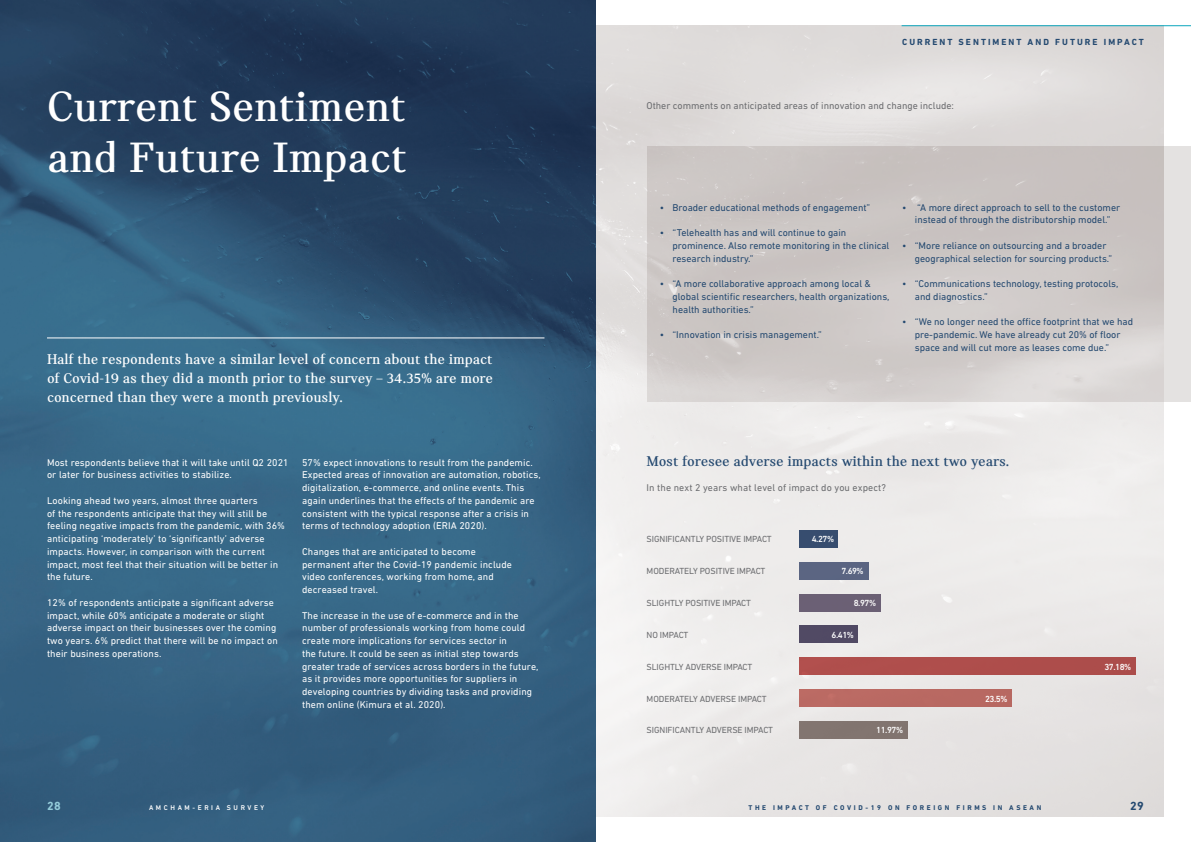
<style>
.page{position:relative;width:1191px;height:842px;background:#fff}
.page>*{position:absolute;margin:0;border:0;box-sizing:border-box;transform-origin:0 0}
.t1{font:700 45px/51px "Catalog";letter-spacing:.01em;color:#fff}
.t2{font:700 15px/19.1px "Catalog";letter-spacing:.005em;color:#fff;text-align:justify}
.t3{font:700 15px "Catalog";letter-spacing:.005em;color:#244970}
.t4{font:700 12px "DIN Next LT Pro";color:#94ccda}
.t5{font:700 12px "DIN Next LT Pro";color:#244970}
.t6{font:10px/12.8px "DIN Next LT Pro";letter-spacing:.01em;color:#fff}
.t7{font:10px/12.8px "DIN Next LT Pro";color:#244970}
.t8{font:10px "DIN Next LT Pro";color:#6c6d70}
.t9{font:9px "DIN Next LT Pro";letter-spacing:-.01em;color:#6c6d70}
.t10{font:500 9px "DIN Next LT Pro";letter-spacing:-.05em;color:#fff}
.t11{font:700 9px "DIN Next LT Pro";letter-spacing:.225em;color:#244970}
.t12{font:700 7px "DIN Next LT Pro";letter-spacing:.37em;color:#244970}
.t13{font:500 7px "DIN Next LT Pro";letter-spacing:.37em;color:#fff}
</style>
<div class="page">
<img style="left:595px;top:26px;width:568px;height:790px">
<img style="left:0;top:0;width:595px;height:842px">
<hr style="left:47px;top:338px;width:497px;height:1px;background:#fff">
<svg style="left:646px;top:147px;width:545px;height:255px;fill:#ccc7c5"></svg>
<hr style="left:901px;top:26px;width:290px;height:1px;background:#0ca6bd">
<div style="left:799px;top:689px;width:212px;height:18px;background:#b96962"></div>
<div style="left:799px;top:593px;width:81px;height:18px;background:#6b6075"></div>
<div style="left:799px;top:721px;width:108px;height:18px;background:#827570"></div>
<div style="left:799px;top:625px;width:58px;height:18px;background:#514a64"></div>
<div style="left:799px;top:562px;width:69px;height:18px;background:#5b6582"></div>
<div style="left:799px;top:530px;width:38px;height:18px;background:#374d6f"></div>
<div style="left:799px;top:657px;width:336px;height:18px;background:#af4e4c"></div>
<p class="t1" style="left:47px;top:81px;width:361px">Current Sentiment and Future Impact</p>
<p class="t2" style="left:47px;top:349px;width:447px">Half the respondents have a similar level of concern about the impact of Covid-19 as they did a month prior to the survey – 34.35% are more concerned than they were a month previously.</p>
<p class="t6" style="left:47px;top:456px;width:243px">Most respondents believe that it will take until Q2 2021 or later for business activities to stabilize.</p>
<p class="t6" style="left:47px;top:494px;width:239px">Looking ahead two years, almost three quarters<br>of the respondents anticipate that they will still be feeling negative impacts from the pandemic, with 36% anticipating ‘moderately’ to ‘significantly’ adverse impacts. However, in comparison with the current impact, most feel that their situation will be better in the future.</p>
<p class="t6" style="left:47px;top:596px;width:232px">12% of respondents anticipate a significant adverse impact, while 60% anticipate a moderate or slight adverse impact on their businesses over the coming two years. 6% predict that there will be no impact on their business operations.</p>
<p class="t6" style="left:302px;top:456px;width:240px">57% expect innovations to result from the pandemic.<br>Expected areas of innovation are automation, robotics, digitalization, e-commerce, and online events. This again underlines that the effects of the pandemic are consistent with the typical response after a crisis in terms of technology adoption (ERIA 2020).</p>
<p class="t6" style="left:302px;top:545px;width:211px">Changes that are anticipated to become permanent after the Covid-19 pandemic include video conferences, working from home, and decreased travel.</p>
<p class="t6" style="left:302px;top:609px;width:238px">The increase in the use of e-commerce and in the number of professionals working from home could create more implications for services sector in<br>the future. It could be seen as initial step towards greater trade of services across borders in the future, as it provides more opportunities for suppliers in developing countries by dividing tasks and providing them online (Kimura et al. 2020).</p>
<p class="t11" style="left:902px;top:36px;width:243px">CURRENT SENTIMENT AND FUTURE IMPACT</p>
<p class="t8" style="left:646px;top:99px;width:309px">Other comments on anticipated areas of innovation and change include:</p>
<p class="t7" style="left:660px;top:201px;width:212px">• Broader educational methods of engagement”</p>
<p class="t7" style="left:672px;top:226px;width:218px;text-indent:-13px">• “Telehealth has and will continue to gain prominence. Also remote monitoring in the clinical research industry.”</p>
<p class="t7" style="left:672px;top:277px;width:218px;text-indent:-13px">• “A more collaborative approach among local &amp; global scientific researchers, health organizations, health authorities.”</p>
<p class="t7" style="left:660px;top:328px;width:164px">• “Innovation in crisis management.”</p>
<p class="t7" style="left:902px;top:201px;width:220px;text-align:center">• “A more direct approach to sell to the customer instead of through the distributorship model.”</p>
<p class="t7" style="left:915px;top:239px;width:199px;text-indent:-13px">• “More reliance on outsourcing and a broader geographical selection for sourcing products.”</p>
<p class="t7" style="left:915px;top:277px;width:205px;text-indent:-13px">• “Communications technology, testing protocols, and diagnostics.”</p>
<p class="t7" style="left:915px;top:315px;width:220px;text-indent:-13px">• “We no longer need the office footprint that we had pre-pandemic. We have already cut 20% of floor space and will cut more as leases come due.”</p>
<p class="t3" style="left:646px;top:452px;width:364px">Most foresee adverse impacts within the next two years.</p>
<p class="t8" style="left:646px;top:482px;width:241px">In the next 2 years what level of impact do you expect?</p>
<p class="t9" style="left:646px;top:534px;width:127px">SIGNIFICANTLY POSITIVE IMPACT</p>
<p class="t10" style="left:811px;top:534px;width:24px">4.27%</p>
<p class="t9" style="left:646px;top:566px;width:120px">MODERATELY POSITIVE IMPACT</p>
<p class="t10" style="left:841px;top:566px;width:24px">7.69%</p>
<p class="t9" style="left:646px;top:598px;width:106px">SLIGHTLY POSITIVE IMPACT</p>
<p class="t10" style="left:853px;top:598px;width:24px">8.97%</p>
<p class="t9" style="left:646px;top:629px;width:43px">NO IMPACT</p>
<p class="t10" style="left:831px;top:629px;width:24px">6.41%</p>
<p class="t9" style="left:646px;top:661px;width:107px">SLIGHTLY ADVERSE IMPACT</p>
<p class="t10" style="left:1104px;top:661px;width:28px">37.18%</p>
<p class="t9" style="left:646px;top:693px;width:121px">MODERATELY ADVERSE IMPACT</p>
<p class="t10" style="left:985px;top:693px;width:24px">23.5%</p>
<p class="t9" style="left:646px;top:725px;width:128px">SIGNIFICANTLY ADVERSE IMPACT</p>
<p class="t10" style="left:876px;top:725px;width:28px">11.97%</p>
<p class="t4" style="left:47px;top:799px;width:15px">28</p>
<p class="t13" style="left:149px;top:803px;width:117px">AMCHAM-ERIA SURVEY</p>
<p class="t12" style="left:748px;top:803px;width:294px">THE IMPACT OF COVID-19 ON FOREIGN FIRMS IN ASEAN</p>
<p class="t5" style="left:1130px;top:799px;width:15px">29</p>
</div>
